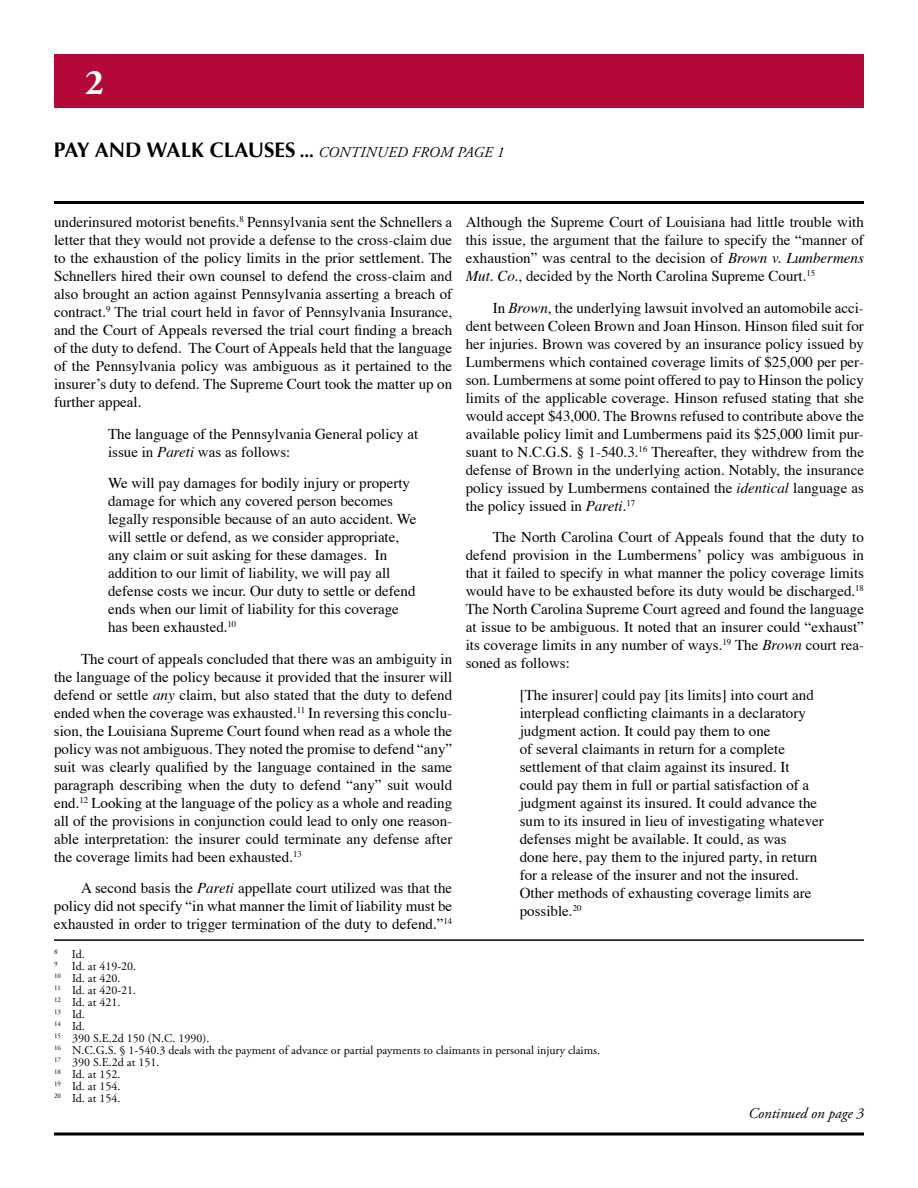
<style>
.page{position:relative;width:918px;height:1188px;background:#fff}
.page>*{position:absolute;margin:0;border:0;box-sizing:border-box;transform-origin:0 0}
.t1{font:700 36px "Adobe Garamond Pro";color:#fff}
.t2{font:700 21px "Optima";color:#000}
.t3{font:15px/18px "Times";color:#000;text-align:justify}
.t4{font:italic 15px "Adobe Garamond Pro";color:#000}
.t5{font:12px/12px "Adobe Garamond Pro";color:#000}
.s1{font-family:"Adobe Garamond Pro";font-size:18px}
.s2{font-family:"Adobe Garamond Pro";font-weight:400;font-style:italic;font-size:15px}
.s3{font-style:italic}
</style>
<div class="page">
<div style="left:54px;top:54px;width:810px;height:54px;background:#b30838"></div>
<hr style="left:54px;top:201px;width:810px;height:3px;background:#000">
<svg style="left:54px;top:1132px;width:810px;height:4px;background:#3f3f3f"></svg>
<hr style="left:54px;top:939px;width:810px;height:2px;background:#000">
<h1 class="t1" style="left:85px;top:61px;width:20px">2</h1>
<h2 class="t2" style="left:54px;top:138px;width:408px">PAY AND WALK CLAUSES <span class="s1">...</span> <span class="s2">CONTI NUED FR OM PAG</span></h2>
<p class="t4" style="left:484px;top:144px;width:21px">E 1</p>
<p class="t3" style="left:54px;top:212px;width:400px">underinsured motorist benefits.<sup>8</sup> Pennsylvania sent the Schnellers a letter that they would not provide a defense to the cross-claim due to the exhaustion of the policy limits in the prior settlement. The Schnellers hired their own counsel to defend the cross-claim and also brought an action against Pennsylvania asserting a breach of contract.<sup>9</sup> The trial court held in favor of Pennsylvania Insurance, and the Court of Appeals reversed the trial court finding a breach of the duty to defend. The Court of Appeals held that the language of the Pennsylvania policy was ambiguous as it pertained to the insurer’s duty to defend. The Supreme Court took the matter up on further appeal.</p>
<p class="t3" style="left:108px;top:423px;width:312px">The language of the Pennsylvania General policy at issue in <span class="s3">Pareti</span> was as follows:</p>
<p class="t3" style="left:108px;top:473px;width:310px;text-align:left">We will pay damages for bodily injury or property damage for which any covered person becomes legally responsible because of an auto accident. We will settle or defend, as we consider appropriate, any claim or suit asking for these damages. In addition to our limit of liability, we will pay all defense costs we incur. Our duty to settle or defend ends when our limit of liability for this coverage has been exhausted.<sup>10</sup></p>
<p class="t3" style="left:54px;top:648px;width:400px;text-indent:27px">The court of appeals concluded that there was an ambiguity in the language of the policy because it provided that the insurer will defend or settle <span class="s3">any</span> claim, but also stated that the duty to defend ended when the coverage was exhausted.<sup>11</sup> In reversing this conclu&shy;sion, the Louisiana Supreme Court found when read as a whole the policy was not ambiguous. They noted the promise to defend “any” suit was clearly qualified by the language contained in the same paragraph describing when the duty to defend “any” suit would end.<sup>12</sup> Looking at the language of the policy as a whole and reading all of the provisions in conjunction could lead to only one reason&shy;able interpretation: the insurer could terminate any defense after the coverage limits had been exhausted.<sup>13</sup></p>
<p class="t3" style="left:54px;top:878px;width:400px;text-indent:27px">A second basis the <span class="s3">Pareti</span> appellate court utilized was that the policy did not specify “in what manner the limit of liability must be exhausted in order to trigger termination of the duty to defend.”<sup>14</sup></p>
<p class="t3" style="left:466px;top:212px;width:400px">Although the Supreme Court of Louisiana had little trouble with this issue, the argument that the failure to specify the “manner of exhaustion” was central to the decision of <span class="s3">Brown v. Lumbermens Mut. Co.</span>, decided by the North Carolina Supreme Court.<sup>15</sup></p>
<p class="t3" style="left:466px;top:297px;width:400px;text-indent:27px">In <span class="s3">Brown</span>, the underlying lawsuit involved an automobile acci&shy;dent between Coleen Brown and Joan Hinson. Hinson filed suit for her injuries. Brown was covered by an insurance policy issued by Lumbermens which contained coverage limits of $25,000 per per&shy;son. Lumbermens at some point offered to pay to Hinson the policy limits of the applicable coverage. Hinson refused stating that she would accept $43,000. The Browns refused to contribute above the available policy limit and Lumbermens paid its $25,000 limit pur&shy;suant to N.C.G.S. § 1-540.3.<sup>16</sup> Thereafter, they withdrew from the defense of Brown in the underlying action. Notably, the insurance policy issued by Lumbermens contained the <span class="s3">identical</span> language as the policy issued in <span class="s3">Pareti</span>.<sup>17</sup></p>
<p class="t3" style="left:466px;top:527px;width:400px;text-indent:27px">The North Carolina Court of Appeals found that the duty to defend provision in the Lumbermens’ policy was ambiguous in that it failed to specify in what manner the policy coverage limits would have to be exhausted before its duty would be discharged.<sup>18<br></sup>The North Carolina Supreme Court agreed and found the language at issue to be ambiguous. It noted that an insurer could “exhaust” its coverage limits in any number of ways.<sup>19</sup> The <span class="s3">Brown</span> court rea&shy;soned as follows:</p>
<p class="t3" style="left:520px;top:684px;width:306px;text-align:left">[The insurer] could pay [its limits] into court and interplead conflicting claimants in a declaratory judgment action. It could pay them to one<br>of several claimants in return for a complete settlement of that claim against its insured. It could pay them in full or partial satisfaction of a judgment against its insured. It could advance the sum to its insured in lieu of investigating whatever defenses might be available. It could, as was<br>done here, pay them to the injured party, in return for a release of the insurer and not the insured.<br>Other methods of exhausting coverage limits are possible.<sup>20</sup></p>
<p class="t5" style="left:54px;top:949px;width:546px"><sup>8</sup> Id.<br><sup>9</sup> Id. at 419-20.<br><sup>10</sup> Id. at 420.<br><sup>11</sup> Id. at 420-21.<br><sup>12</sup> Id. at 421.<br><sup>13</sup> Id.<br><sup>14</sup> Id.<br><sup>15</sup> 390 S.E.2d 150 (N.C. 1990).<br><sup>16</sup> N.C.G.S. § 1-540.3 deals with the payment of advance or partial payments to claimants in personal injury claims.<br><sup>17</sup> 390 S.E.2d at 151.<br><sup>18</sup> Id. at 152.<br><sup>19</sup> Id. at 154.<br><sup>20</sup> Id. at 154.</p>
<p class="t4" style="left:748px;top:1104px;width:117px">CONTINUED ON PAGE 3</p>
</div>
